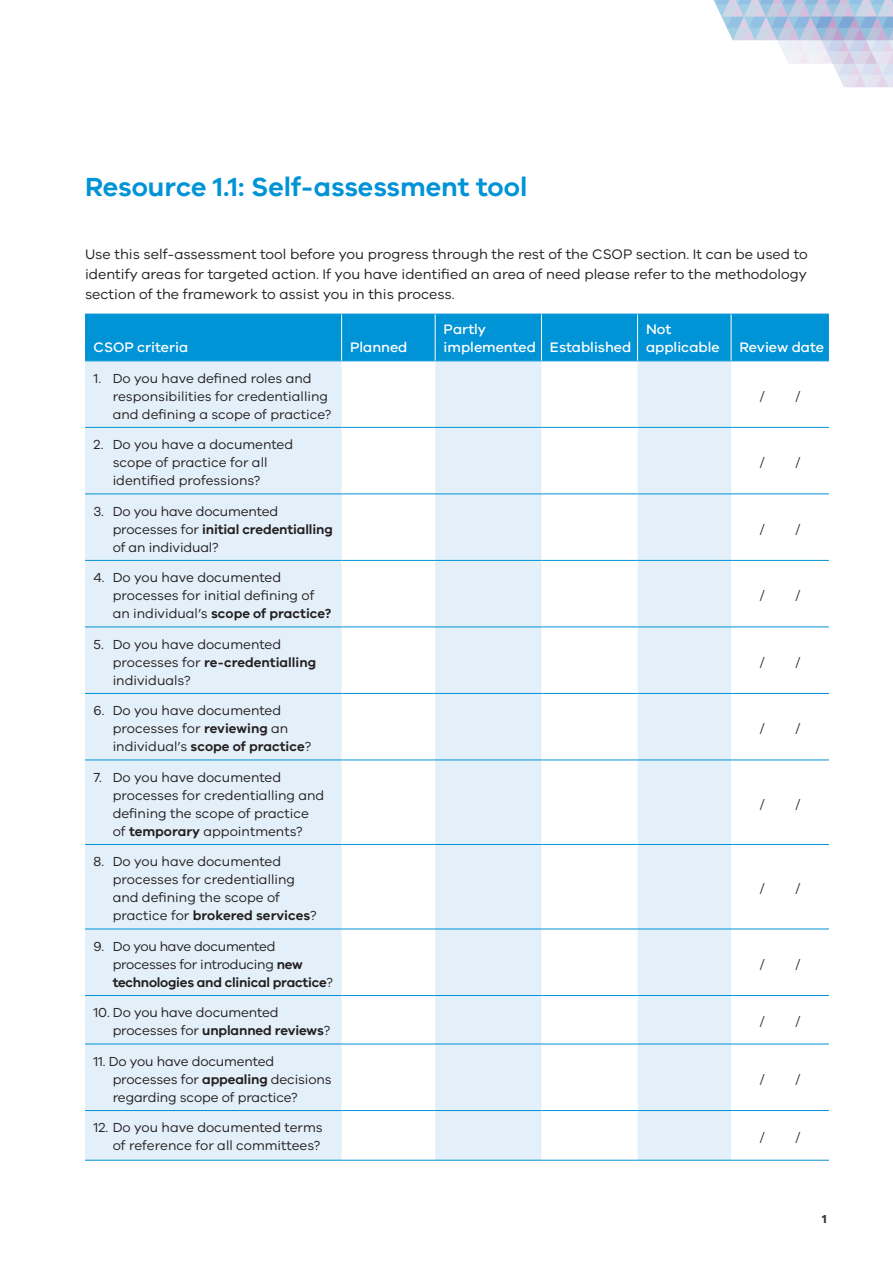
<style>
.page{position:relative;width:893px;height:1263px;background:#fff}
.page>*{position:absolute;margin:0;border:0;box-sizing:border-box;transform-origin:0 0}
.t1{font:600 27px "VIC";color:#0093d6}
.t2{font:14.25px/20.2px "VIC";color:#231f20;text-align:justify}
.t3{font:500 14.25px/18px "VIC";color:#fff}
.t4{font:13.5px/18px "VIC";color:#231f20}
.t5{font:13.5px/18px "VIC";letter-spacing:-.02em;color:#231f20}
.t6{font:700 12px "VIC";color:#323640}
.s1{font-weight:600}
</style>
<div class="page">
<svg style="left:714px;top:0;width:179px;height:87px"></svg>
<div style="left:85px;top:315px;width:744px;height:46px;background:#0093d6"></div>
<svg style="left:85px;top:362px;width:646px;height:798px;fill:#e4f0f9"></svg>
<hr style="left:85px;top:427px;width:257px;height:1px;background:#0093d6">
<hr style="left:638px;top:427px;width:93px;height:1px;background:#0093d6">
<hr style="left:85px;top:494px;width:257px;height:1px;background:#0093d6">
<hr style="left:638px;top:494px;width:93px;height:1px;background:#0093d6">
<hr style="left:85px;top:560px;width:257px;height:1px;background:#0093d6">
<hr style="left:638px;top:560px;width:93px;height:1px;background:#0093d6">
<hr style="left:85px;top:627px;width:257px;height:1px;background:#0093d6">
<hr style="left:638px;top:627px;width:93px;height:1px;background:#0093d6">
<hr style="left:85px;top:693px;width:257px;height:1px;background:#0093d6">
<hr style="left:638px;top:693px;width:93px;height:1px;background:#0093d6">
<hr style="left:85px;top:760px;width:257px;height:1px;background:#0093d6">
<hr style="left:638px;top:760px;width:93px;height:1px;background:#0093d6">
<hr style="left:85px;top:844px;width:257px;height:1px;background:#0093d6">
<hr style="left:638px;top:844px;width:93px;height:1px;background:#0093d6">
<hr style="left:85px;top:929px;width:257px;height:1px;background:#0093d6">
<hr style="left:638px;top:929px;width:93px;height:1px;background:#0093d6">
<hr style="left:85px;top:1044px;width:257px;height:1px;background:#0093d6">
<hr style="left:435px;top:1044px;width:106px;height:1px;background:#0093d6">
<hr style="left:638px;top:1044px;width:93px;height:1px;background:#0093d6">
<hr style="left:85px;top:1110px;width:257px;height:1px;background:#0093d6">
<hr style="left:435px;top:1110px;width:106px;height:1px;background:#0093d6">
<hr style="left:638px;top:1110px;width:93px;height:1px;background:#0093d6">
<hr style="left:85px;top:1160px;width:257px;height:1px;background:#0093d6">
<hr style="left:435px;top:1160px;width:106px;height:1px;background:#0093d6">
<hr style="left:638px;top:1160px;width:93px;height:1px;background:#0093d6">
<hr style="left:342px;top:427px;width:93px;height:1px;background:#0093d6">
<hr style="left:342px;top:494px;width:93px;height:1px;background:#0093d6">
<hr style="left:435px;top:427px;width:106px;height:1px;background:#0093d6">
<hr style="left:435px;top:494px;width:106px;height:1px;background:#0093d6">
<hr style="left:541px;top:427px;width:97px;height:1px;background:#0093d6">
<hr style="left:541px;top:494px;width:97px;height:1px;background:#0093d6">
<hr style="left:731px;top:427px;width:98px;height:1px;background:#0093d6">
<hr style="left:731px;top:494px;width:98px;height:1px;background:#0093d6">
<hr style="left:342px;top:560px;width:93px;height:1px;background:#0093d6">
<hr style="left:435px;top:560px;width:106px;height:1px;background:#0093d6">
<hr style="left:541px;top:560px;width:97px;height:1px;background:#0093d6">
<hr style="left:731px;top:560px;width:98px;height:1px;background:#0093d6">
<hr style="left:342px;top:627px;width:93px;height:1px;background:#0093d6">
<hr style="left:435px;top:627px;width:106px;height:1px;background:#0093d6">
<hr style="left:541px;top:627px;width:97px;height:1px;background:#0093d6">
<hr style="left:731px;top:627px;width:98px;height:1px;background:#0093d6">
<hr style="left:342px;top:693px;width:93px;height:1px;background:#0093d6">
<hr style="left:435px;top:693px;width:106px;height:1px;background:#0093d6">
<hr style="left:541px;top:693px;width:97px;height:1px;background:#0093d6">
<hr style="left:731px;top:693px;width:98px;height:1px;background:#0093d6">
<hr style="left:342px;top:760px;width:93px;height:1px;background:#0093d6">
<hr style="left:435px;top:760px;width:106px;height:1px;background:#0093d6">
<hr style="left:541px;top:760px;width:97px;height:1px;background:#0093d6">
<hr style="left:731px;top:760px;width:98px;height:1px;background:#0093d6">
<hr style="left:342px;top:844px;width:93px;height:1px;background:#0093d6">
<hr style="left:435px;top:844px;width:106px;height:1px;background:#0093d6">
<hr style="left:541px;top:844px;width:97px;height:1px;background:#0093d6">
<hr style="left:731px;top:844px;width:98px;height:1px;background:#0093d6">
<hr style="left:342px;top:929px;width:93px;height:1px;background:#0093d6">
<hr style="left:435px;top:929px;width:106px;height:1px;background:#0093d6">
<hr style="left:541px;top:929px;width:97px;height:1px;background:#0093d6">
<hr style="left:731px;top:929px;width:98px;height:1px;background:#0093d6">
<hr style="left:731px;top:995px;width:98px;height:1px;background:#0093d6">
<hr style="left:342px;top:1044px;width:93px;height:1px;background:#0093d6">
<hr style="left:342px;top:1110px;width:93px;height:1px;background:#0093d6">
<hr style="left:541px;top:1044px;width:97px;height:1px;background:#0093d6">
<hr style="left:541px;top:1110px;width:97px;height:1px;background:#0093d6">
<hr style="left:731px;top:1044px;width:98px;height:1px;background:#0093d6">
<hr style="left:731px;top:1110px;width:98px;height:1px;background:#0093d6">
<hr style="left:342px;top:1160px;width:93px;height:1px;background:#0093d6">
<hr style="left:541px;top:1160px;width:97px;height:1px;background:#0093d6">
<hr style="left:731px;top:1160px;width:98px;height:1px;background:#0093d6">
<hr style="left:85px;top:995px;width:257px;height:1px;background:#0093d6">
<hr style="left:342px;top:995px;width:93px;height:1px;background:#0093d6">
<hr style="left:435px;top:995px;width:106px;height:1px;background:#0093d6">
<hr style="left:541px;top:995px;width:97px;height:1px;background:#0093d6">
<hr style="left:638px;top:995px;width:93px;height:1px;background:#0093d6">
<hr style="left:85px;top:314px;width:257px;height:1px;background:#0093d6">
<hr style="left:342px;top:314px;width:93px;height:1px;background:#0093d6">
<hr style="left:435px;top:314px;width:106px;height:1px;background:#0093d6">
<hr style="left:541px;top:314px;width:97px;height:1px;background:#0093d6">
<hr style="left:638px;top:314px;width:93px;height:1px;background:#0093d6">
<hr style="left:731px;top:314px;width:98px;height:1px;background:#0093d6">
<hr style="left:85px;top:361px;width:257px;height:1px;background:#0093d6">
<hr style="left:342px;top:361px;width:93px;height:1px;background:#0093d6">
<hr style="left:435px;top:361px;width:106px;height:1px;background:#0093d6">
<hr style="left:541px;top:361px;width:97px;height:1px;background:#0093d6">
<hr style="left:638px;top:361px;width:93px;height:1px;background:#0093d6">
<hr style="left:731px;top:361px;width:98px;height:1px;background:#0093d6">
<hr style="left:341px;top:314px;width:1px;height:47px;background:#fff">
<hr style="left:435px;top:314px;width:1px;height:47px;background:#fff">
<hr style="left:541px;top:314px;width:1px;height:47px;background:#fff">
<hr style="left:637px;top:314px;width:1px;height:47px;background:#fff">
<hr style="left:731px;top:314px;width:1px;height:47px;background:#fff">
<h1 class="t1" style="left:85px;top:170px;width:444px">Resource 1.1: Self-assessment tool</h1>
<p class="t2" style="left:85px;top:243px;width:724px">Use this self-assessment tool before you progress through the rest of the CSOP section. It can be used to identify areas for targeted action. If you have identified an area of need please refer to the methodology section of the framework to assist you in this process.</p>
<p class="t3" style="left:94px;top:338px;width:96px">CSOP criteria</p>
<p class="t3" style="left:350px;top:338px;width:59px">Planned</p>
<p class="t4" style="left:113px;top:369px;width:220px;text-indent:-19px">1. Do you have defined roles and responsibilities for credentialling and defining a scope of practice?</p>
<p class="t4" style="left:113px;top:435px;width:182px;text-indent:-19px">2. Do you have a documented scope of practice for all identified professions?</p>
<p class="t4" style="left:113px;top:502px;width:222px;text-indent:-19px">3. Do you have documented processes for <span class="s1">initial credentialling </span>of an individual?</p>
<p class="t4" style="left:113px;top:568px;width:220px;text-indent:-19px">4. Do you have documented processes for initial defining of an individual’s <span class="s1">scope of practice?</span></p>
<p class="t4" style="left:113px;top:635px;width:205px;text-indent:-19px">5. Do you have documented processes for <span class="s1">re-credentialling </span>individuals?</p>
<p class="t4" style="left:113px;top:701px;width:200px;text-indent:-19px">6. Do you have documented processes for <span class="s1">reviewing</span> an individual’s <span class="s1">scope of practice</span>?</p>
<p class="t4" style="left:113px;top:768px;width:213px;text-indent:-19px">7. Do you have documented processes for credentialling and defining the scope of practice of <span class="s1">temporary</span> appointments?</p>
<p class="t4" style="left:113px;top:852px;width:206px;text-indent:-19px">8. Do you have documented processes for credentialling and defining the scope of practice for <span class="s1">brokered services</span>?</p>
<p class="t5" style="left:113px;top:937px;width:222px;text-indent:-19px">9. Do you have documented processes for introducing <span class="s1">new technologies and clinical practice</span>?</p>
<p class="t3" style="left:444px;top:320px;width:189px">Partly<br>implemented Established</p>
<p class="t3" style="left:646px;top:320px;width:75px">Not applicable</p>
<p class="t3" style="left:740px;top:338px;width:86px">Review date</p>
<p class="t4" style="left:760px;top:387px;width:6px">/</p>
<p class="t4" style="left:795px;top:387px;width:6px">/</p>
<p class="t4" style="left:760px;top:453px;width:6px">/</p>
<p class="t4" style="left:795px;top:453px;width:6px">/</p>
<p class="t4" style="left:760px;top:520px;width:6px">/</p>
<p class="t4" style="left:795px;top:520px;width:6px">/</p>
<p class="t4" style="left:760px;top:586px;width:6px">/</p>
<p class="t4" style="left:795px;top:586px;width:6px">/</p>
<p class="t4" style="left:760px;top:653px;width:6px">/</p>
<p class="t4" style="left:795px;top:653px;width:6px">/</p>
<p class="t4" style="left:760px;top:719px;width:6px">/</p>
<p class="t4" style="left:795px;top:719px;width:6px">/</p>
<p class="t4" style="left:760px;top:795px;width:6px">/</p>
<p class="t4" style="left:795px;top:795px;width:6px">/</p>
<p class="t4" style="left:760px;top:879px;width:6px">/</p>
<p class="t4" style="left:795px;top:879px;width:6px">/</p>
<p class="t4" style="left:760px;top:955px;width:6px">/</p>
<p class="t4" style="left:795px;top:955px;width:6px">/</p>
<p class="t4" style="left:113px;top:1003px;width:219px;text-indent:-19px">10. Do you have documented processes for <span class="s1">unplanned reviews</span>?</p>
<p class="t4" style="left:760px;top:1012px;width:6px">/</p>
<p class="t4" style="left:795px;top:1012px;width:6px">/</p>
<p class="t4" style="left:113px;top:1052px;width:220px;text-indent:-19px">11. Do you have documented processes for <span class="s1">appealing</span> decisions regarding scope of practice?</p>
<p class="t4" style="left:760px;top:1070px;width:6px">/</p>
<p class="t4" style="left:795px;top:1070px;width:6px">/</p>
<p class="t4" style="left:94px;top:1118px;width:231px;text-align:right">12. Do you have documented terms of reference for all committees?</p>
<p class="t4" style="left:760px;top:1128px;width:6px">/</p>
<p class="t4" style="left:795px;top:1128px;width:6px">/</p>
<p class="t6" style="left:822px;top:1211px;width:6px">1</p>
</div>
